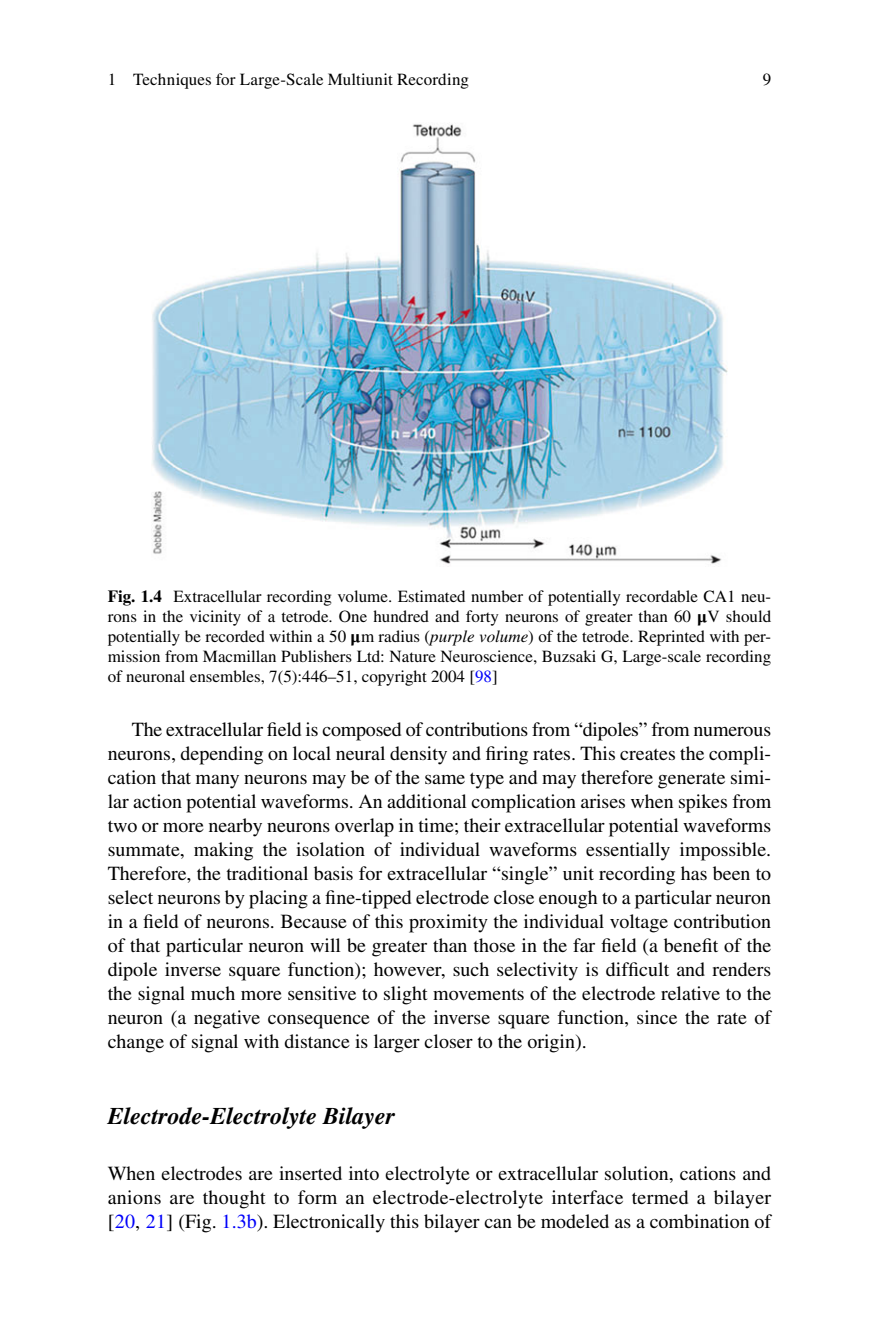
<style>
.page{position:relative;width:879px;height:1333px;background:#fff}
.page>*{position:absolute;margin:0;border:0;box-sizing:border-box;transform-origin:0 0}
.t1{font:italic 700 24px "Hjrqkw Times";color:#000}
.t2{font:20px/24px "Xjkchq Times";color:#000;text-align:justify}
.t3{font:17px/20px "Xjkchq Times";color:#000;text-align:justify}
.s1{font-family:"Wqdgxn Times";font-weight:700}
.s2{font-family:"Jbtmbw STIX General";font-weight:700}
.s3{font-family:"Gbqcml Times";font-style:italic}
.s4{color:#0000fa}
</style>
<div class="page">
<img style="left:152px;top:124px;width:575px;height:440px">
<p class="t3" style="left:108px;top:71px;width:363px">1 Techniques for Large-Scale Multiunit Recording</p>
<p class="t3" style="left:763px;top:71px;width:10px">9</p>
<p class="t3" style="left:108px;top:588px;width:665px"><span class="s1">Fig. 1.4</span> Extracellular recording volume. Estimated number of potentially recordable CA1 neu&shy;rons in the vicinity of a tetrode. One hundred and forty neurons of greater than 60 <span class="s2">μ</span>V should potentially be recorded within a 50 <span class="s2">μ</span>m radius ( <span class="s3">purple volume</span> ) of the tetrode. Reprinted with per&shy;mission from Macmillan Publishers Ltd: Nature Neuroscience, Buzsaki G, Large-scale recording of neuronal ensembles, 7(5):446–51, copyright 2004 [ <span class="s4">98</span> ]</p>
<p class="t2" style="left:108px;top:719px;width:665px;text-indent:24px">The extracellular field is composed of contributions from “dipoles” from numerous neurons, depending on local neural density and firing rates. This creates the compli&shy;cation that many neurons may be of the same type and may therefore generate simi&shy;lar action potential waveforms. An additional complication arises when spikes from two or more nearby neurons overlap in time; their extracellular potential waveforms summate, making the isolation of individual waveforms essentially impossible.<br>Therefore, the traditional basis for extracellular “single” unit recording has been to select neurons by placing a fine-tipped electrode close enough to a particular neuron in a field of neurons. Because of this proximity the individual voltage contribution of that particular neuron will be greater than those in the far field (a benefit of the dipole inverse square function); however, such selectivity is difficult and renders the signal much more sensitive to slight movements of the electrode relative to the neuron (a negative consequence of the inverse square function, since the rate of change of signal with distance is larger closer to the origin).</p>
<p class="t1" style="left:108px;top:1107px;width:289px">Electrode-Electrolyte Bilayer</p>
<p class="t2" style="left:108px;top:1163px;width:665px">When electrodes are inserted into electrolyte or extracellular solution, cations and anions are thought to form an electrode-electrolyte interface termed a bilayer [ <span class="s4">20</span> , <span class="s4">21</span> ] (Fig. <span class="s4">1.3b</span> ). Electronically this bilayer can be modeled as a combination of</p>
</div>
